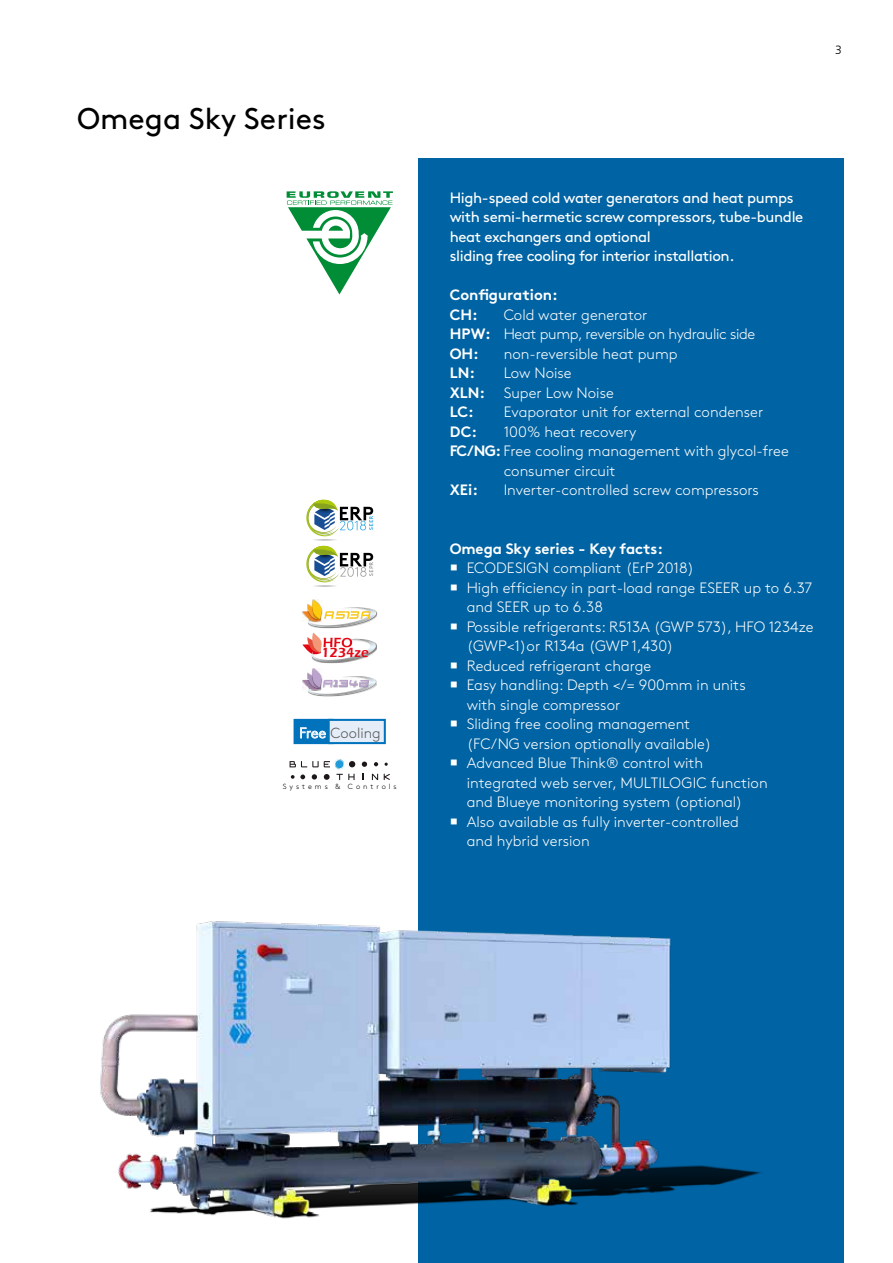
<style>
.page{position:relative;width:893px;height:1263px;background:#fff}
.page>*{position:absolute;margin:0;border:0;box-sizing:border-box;transform-origin:0 0}
.t1{font:30px "Swegon Brown";color:#000}
.t2{font:300 15px/19.5px "Swegon Brown";color:#fff}
.t3{font:15px/19.5px "Swegon Brown";letter-spacing:-.025em;color:#fff}
.t4{font:300 15px/19.5px "Swegon Brown";letter-spacing:-.025em;color:#fff}
.t5{font:700 15px/19.5px "Swegon Brown";color:#fff}
.t6{font:300 14.55px "Swegon Brown";color:#575756}
.t7{font:600 13.65px/10.2px "Eras ITC";color:#e30613}
.t8{font:300 12px "Frutiger LT";color:#000}
.t9{font:300 7.5px "Swegon Brown";letter-spacing:.395em;color:#000}
.s1{color:#e1ebf6}
.s2{font-weight:700}
</style>
<div class="page">
<div style="left:419px;top:158px;width:425px;height:1105px;background:#0063a3"></div>
<img style="left:100px;top:851px;width:662px;height:412px">
<svg style="left:287px;top:191px;width:106px;height:103px"></svg>
<div style="left:294px;top:719px;width:40px;height:25px;background:#0073bc"></div>
<div style="left:328px;top:719px;width:58px;height:25px;background:#e5edf9;border:2px solid #0073bc"></div>
<svg style="left:300px;top:727px;width:26px;height:11px"></svg>
<svg style="left:362px;top:761px;width:5px;height:6px"></svg>
<svg style="left:374px;top:762px;width:4px;height:4px"></svg>
<svg style="left:384px;top:774px;width:6px;height:6px"></svg>
<svg style="left:372px;top:774px;width:6px;height:6px"></svg>
<svg style="left:290px;top:759px;width:65px;height:21px"></svg>
<svg style="left:306px;top:499px;width:67px;height:88px"></svg>
<svg style="left:302px;top:599px;width:75px;height:98px"></svg>
<h1 class="t1" style="left:77px;top:95px;width:250px">Omega Sky Series</h1>
<p class="t7" style="left:321px;top:638px;width:49px">HFO<br>1234ze</p>
<p class="t6" style="left:299px;top:722px;width:83px"><span class="s1">Free</span> Cooling</p>
<p class="t9" style="left:283px;top:780px;width:115px">Systems &amp; Controls</p>
<p class="t8" style="left:835px;top:43px;width:8px">3</p>
<p class="t3" style="left:450px;top:186px;width:355px">High-speed cold water generators and heat pumps with semi-hermetic screw compressors, tube-bundle heat exchangers and optional<br>sliding free cooling for interior installation.</p>
<p class="t5" style="left:450px;top:284px;width:110px">Configuration:<br>CH:</p>
<p class="t4" style="left:450px;top:304px;width:307px;text-indent:54px">Cold water generator<br><span class="s2">HPW:</span> Heat pump, reversible on hydraulic side<br><span class="s2">OH:</span></p>
<p class="t2" style="left:504px;top:343px;width:175px">non-reversible heat pump</p>
<p class="t2" style="left:450px;top:362px;width:166px;text-indent:54px">Low Noise<br><span class="s2">XLN:</span> Super Low Noise<br><span class="s2">LC:</span></p>
<p class="t5" style="left:450px;top:362px;width:27px">LN:</p>
<p class="t2" style="left:504px;top:401px;width:261px">Evaporator unit for external condenser</p>
<p class="t5" style="left:450px;top:420px;width:29px">DC:</p>
<p class="t2" style="left:504px;top:421px;width:134px">100% heat recovery</p>
<p class="t2" style="left:450px;top:440px;width:341px"><span class="s2">FC/NG:</span> Free cooling management with glycol-free</p>
<p class="t2" style="left:504px;top:460px;width:113px">consumer circuit</p>
<p class="t5" style="left:450px;top:479px;width:30px">XEi:</p>
<p class="t2" style="left:504px;top:479px;width:257px">Inverter-controlled screw compressors</p>
<p class="t5" style="left:450px;top:537px;width:215px">Omega Sky series - Key facts:</p>
<p class="t2" style="left:450px;top:557px;width:246px">○ ECODESIGN compliant (ErP 2018)</p>
<p class="t2" style="left:467px;top:577px;width:347px;text-indent:-17px">○ High efficiency in part-load range ESEER up to 6.37 and SEER up to 6.38</p>
<p class="t2" style="left:467px;top:616px;width:348px;text-indent:-17px">○ Possible refrigerants: R513A (GWP 573), HFO 1234ze (GWP&lt;1)or R134a (GWP 1,430)</p>
<p class="t2" style="left:450px;top:655px;width:203px">○ Reduced refrigerant charge</p>
<p class="t2" style="left:467px;top:674px;width:281px;text-indent:-17px">○ Easy handling: Depth &lt;/= 900mm in units with single compressor</p>
<p class="t2" style="left:467px;top:713px;width:246px;text-indent:-17px">○ Sliding free cooling management (FC/NG version optionally available)</p>
<p class="t2" style="left:467px;top:752px;width:302px;text-indent:-17px">○ Advanced Blue Think® control with integrated web server, MULTILOGIC function and Blueye monitoring system (optional)</p>
<p class="t2" style="left:467px;top:811px;width:274px;text-indent:-17px">○ Also available as fully inverter-controlled and hybrid version</p>
</div>
